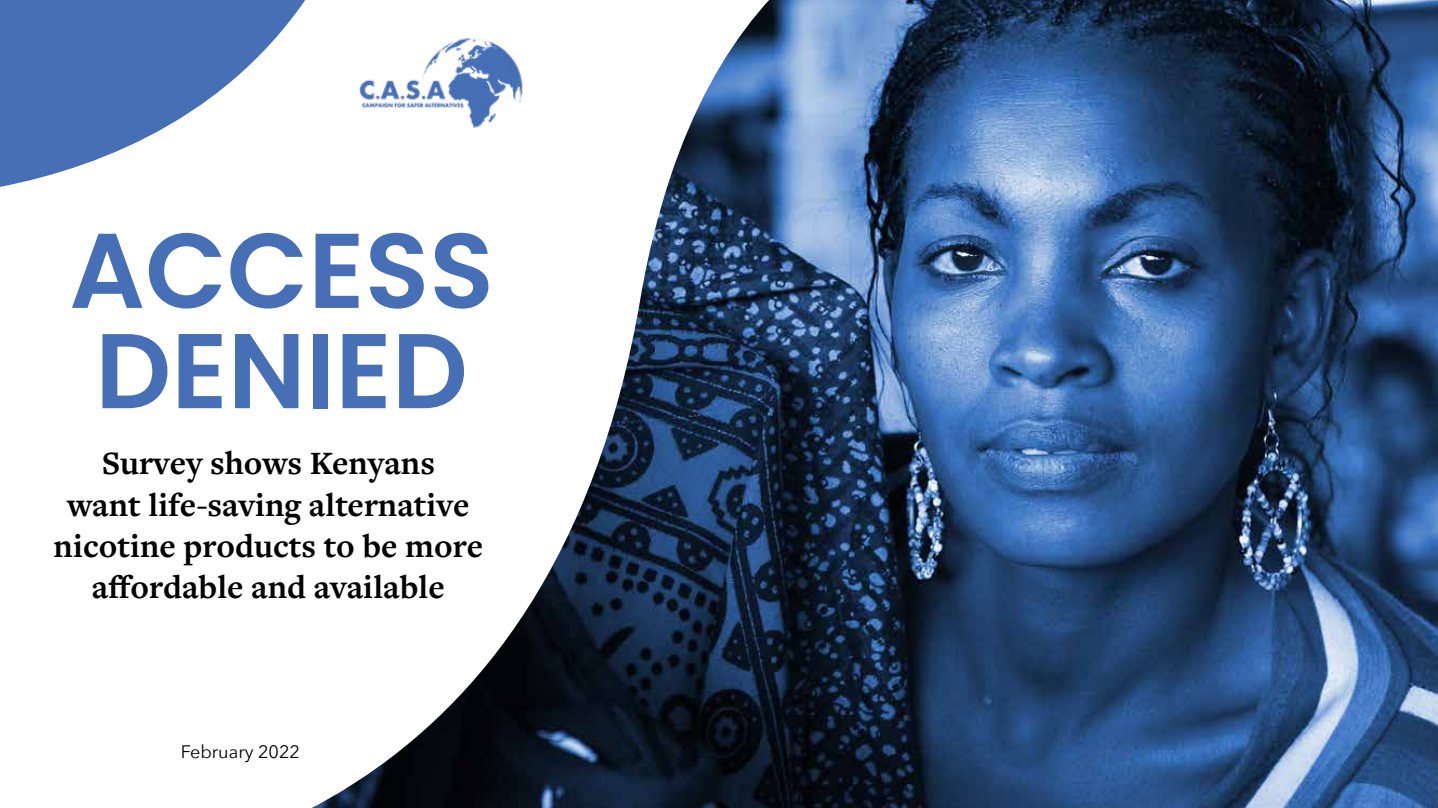
<style>
.page{position:relative;width:1438px;height:808px;background:#fff}
.page>*{position:absolute;margin:0;border:0;box-sizing:border-box;transform-origin:0 0}
.t1{font:600 106.05px/100.2px "Poppins";color:#466fb6}
.t2{font:700 33.9px/41.4px "Freight Text Pro";color:#000;text-align:center}
.t3{font:18px "Avenir Next";color:#000}
</style>
<div class="page">
<img style="left:829px;top:0;width:608px;height:808px">
<svg style="left:312px;top:0;width:517px;height:808px"></svg>
<svg style="left:0;top:0;width:332px;height:187px;fill:#466fb6"></svg>
<img style="left:344px;top:34px;width:193px;height:97px">
<h1 class="t1" style="left:69px;top:222px;width:426px">ACCESS<br>DENIED</h1>
<p class="t2" style="left:54px;top:446px;width:431px">Survey shows Kenyans<br>want life-saving alternative nicotine products to be more affordable and available</p>
<p class="t3" style="left:181px;top:744px;width:121px">February 2022</p>
</div>
